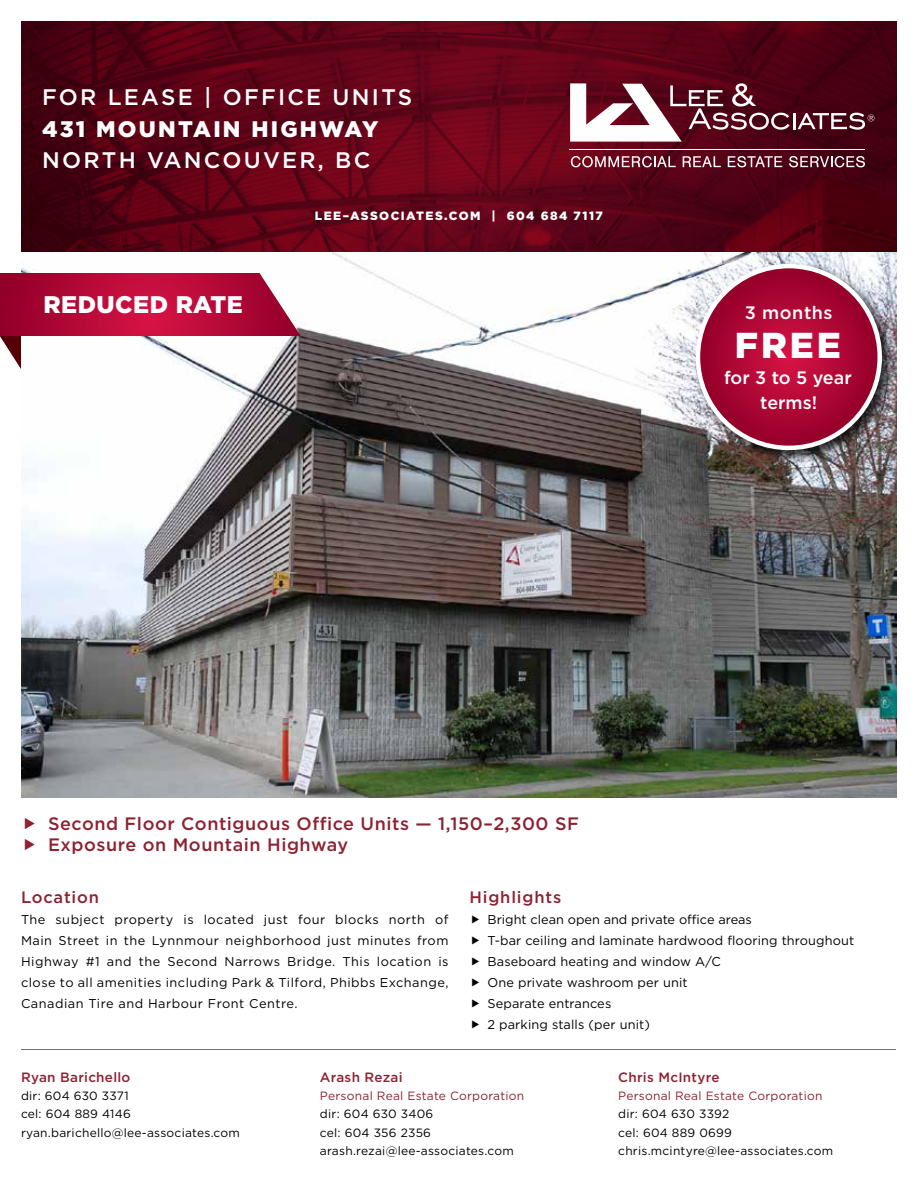
<style>
.page{position:relative;width:918px;height:1188px;background:#fff}
.page>*{position:absolute;margin:0;border:0;box-sizing:border-box;transform-origin:0 0}
.t1{font:900 36px "Gotham";color:#fff}
.t2{font:900 24px "Gotham";letter-spacing:.02em;color:#fff}
.t3{font:500 22.5px "Gotham";letter-spacing:.1em;color:#fff}
.t4{font:900 22.5px "Gotham";letter-spacing:.1em;color:#fff}
.t5{font:500 18px/21.6px "Gotham";letter-spacing:.03em;color:#8c2232}
.t6{font:500 18px/25.5px "Gotham";color:#fff;text-align:center}
.t7{font:500 16.5px "Gotham";letter-spacing:.05em;color:#8c2232}
.t8{font:500 13.5px "Gotham";letter-spacing:.02em;color:#8c2232}
.t9{font:12.75px/21px "Gotham";letter-spacing:.01em;color:#000;text-align:justify}
.t10{font:12px/18.3px "Gotham";letter-spacing:.02em;color:#000}
.t11{font:12px "Gotham";letter-spacing:.02em;color:#8c2232}
.t12{font:900 12px "Gotham";letter-spacing:.12em;color:#fff}
</style>
<div class="page">
<img style="left:21px;top:252px;width:876px;height:546px">
<svg style="left:21px;top:21px;width:876px;height:231px;background:#5a0215"></svg>
<hr style="left:22px;top:1049px;width:874px;height:1px;background:#707272">
<hr style="left:570px;top:149px;width:295px;height:1px;background:#fff">
<svg style="left:571px;top:156px;width:105px;height:11px"></svg>
<svg style="left:683px;top:156px;width:38px;height:11px"></svg>
<svg style="left:728px;top:156px;width:54px;height:11px"></svg>
<svg style="left:789px;top:156px;width:76px;height:11px"></svg>
<svg style="left:570px;top:83px;width:304px;height:59px"></svg>
<div style="left:693px;top:262px;width:203px;height:202px;background:#000;opacity:.75"></div>
<svg style="left:698px;top:266px;width:182px;height:182px;background:#ad0f3b"></svg>
<div style="left:696px;top:264px;width:186px;height:186px;border:4px solid #fff;border-radius:50%"></div>
<svg style="left:0;top:273px;width:301px;height:96px"></svg>
<h3 class="t3" style="left:42px;top:82px;width:263px">FOR LEASE | Office</h3>
<h3 class="t3" style="left:333px;top:82px;width:78px">Units</h3>
<h3 class="t4" style="left:42px;top:113px;width:151px">431 MOUNTAI</h3>
<h3 class="t4" style="left:223px;top:113px;width:157px">N HIGHWAY</h3>
<h3 class="t3" style="left:42px;top:145px;width:20px">Nor</h3>
<h3 class="t3" style="left:102px;top:145px;width:270px">th VANCOUVER, BC</h3>
<h2 class="t2" style="left:44px;top:288px;width:201px">REDUCED RATE</h2>
<p class="t12" style="left:315px;top:207px;width:290px">LEE–ASSOCIATES.COM | 604 684 7117</p>
<h3 class="t6" style="left:745px;top:300px;width:89px">3 months</h3>
<h1 class="t1" style="left:735px;top:321px;width:107px">FREE</h1>
<h3 class="t6" style="left:724px;top:364px;width:129px">for 3 to 5 year terms!</h3>
<h3 class="t5" style="left:48px;top:812px;width:532px">Second Floor Contiguous Office Units — 1,150–2,300 SF<br>Exposure on Mountain Highway</h3>
<p class="t7" style="left:21px;top:886px;width:80px">Location</p>
<p class="t7" style="left:470px;top:886px;width:93px">Highlights</p>
<p class="t9" style="left:21px;top:909px;width:429px">The subject property is located just four blocks north of Main Street in the Lynnmour neighborhood just minutes from Highway #1 and the Second Narrows Bridge. This location is close to all amenities including Park &amp; Tilford, Phibbs Exchange, Canadian Tire and Harbour Front Centre.</p>
<p class="t9" style="left:488px;top:909px;width:368px;text-align:left">Bright clean open and private office areas<br>T-bar ceiling and laminate hardwood flooring throughout Baseboard heating and window A/C<br>One private washroom per unit<br>Separate entrances<br>2 parking stalls (per unit)</p>
<p class="t8" style="left:21px;top:1068px;width:111px">Ryan Barichello</p>
<p class="t10" style="left:21px;top:1086px;width:220px">dir: 604 630 3371<br>cel: 604 889 4146 ryan.barichello@lee-associates.com</p>
<p class="t8" style="left:320px;top:1068px;width:84px">Arash Rezai</p>
<p class="t11" style="left:320px;top:1088px;width:206px">Personal Real Estate Corporation</p>
<p class="t10" style="left:320px;top:1105px;width:195px">dir: 604 630 3406<br>cel: 604 356 2356 arash.rezai@lee-associates.com</p>
<p class="t8" style="left:618px;top:1068px;width:103px">Chris McI ntyre</p>
<p class="t11" style="left:618px;top:1088px;width:206px">Personal Real Estate Corporation</p>
<p class="t10" style="left:618px;top:1105px;width:217px">dir: 604 630 3392<br>cel: 604 889 0699 chris.mcintyre@lee-associates.com</p>
</div>
